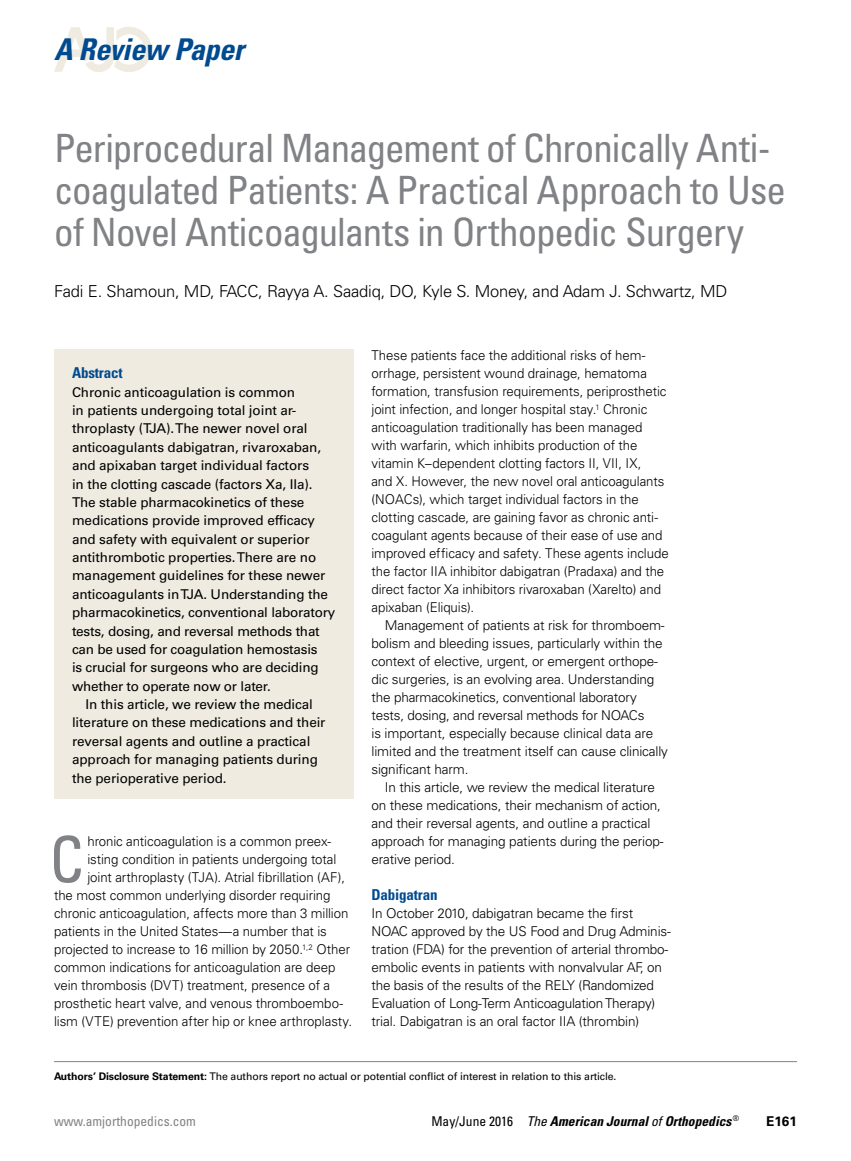
<style>
.page{position:relative;width:851px;height:1161px;background:#fff}
.page>*{position:absolute;margin:0;border:0;box-sizing:border-box;transform-origin:0 0}
.t1{font:condensed 63.3px "Univers LT Std";color:#808285}
.t2{font:condensed 39px/42px "Univers LT Std";letter-spacing:-.03em;color:#808285}
.t3{font:italic 700 condensed 30px "Univers LT Std";letter-spacing:-.015em;color:#004a8f}
.t4{font:300 16.5px "Univers LT Std";letter-spacing:-.01em;color:#000}
.t5{font:700 condensed 15px "Univers LT Std";letter-spacing:-.01em;color:#004a8f}
.t6{font:300 13.5px/18px "Univers LT Std";letter-spacing:-.01em;color:#000}
.t7{font:13.5px "Univers LT Std";letter-spacing:-.01em;color:#000}
.t8{font:italic 700 condensed 13.5px "Univers LT Std";color:#000}
.t9{font:condensed 13.5px "Univers LT Std";color:#808285}
.t10{font:700 13.5px "Univers LT Std";color:#000}
.t11{font:10.5px "Univers LT Std";letter-spacing:-.01em;color:#000}
.s1{font-weight:700}
.s2{font-weight:400;font-style:normal}
.s3{font-weight:400}
</style>
<div class="page">
<svg style="left:54px;top:27px;width:98px;height:45px"></svg>
<div style="left:54px;top:350px;width:299px;height:450px;background:#efebe1"></div>
<hr style="left:54px;top:1061px;width:742px;height:1px;background:#808285">
<h3 class="t3" style="left:54px;top:31px;width:191px">A Review Paper</h3>
<h2 class="t2" style="left:54px;top:127px;width:733px">Periprocedural Management of Chronically Anti&shy;coagulated Patients: A Practical Approach to Use of Novel Anticoagulants in Orthopedic Surgery</h2>
<p class="t4" style="left:54px;top:282px;width:675px">Fadi E. Shamoun, MD, FACC, Rayya A. Saadiq, DO, Kyle S. Money, and Adam J. Schwartz, MD</p>
<p class="t5" style="left:72px;top:364px;width:52px">Abstract</p>
<p class="t7" style="left:72px;top:384px;width:224px">Chronic anticoagulation is common</p>
<p class="t7" style="left:72px;top:402px;width:225px">in patients undergoing total joint ar-</p>
<p class="t7" style="left:72px;top:421px;width:237px">throplasty (TJA). The newer novel oral</p>
<p class="t7" style="left:72px;top:439px;width:250px">anticoagulants dabigatran, rivaroxaban,</p>
<p class="t7" style="left:72px;top:457px;width:239px">and apixaban target individual factors</p>
<p class="t7" style="left:72px;top:476px;width:242px">in the clotting cascade (factors Xa, IIa).</p>
<p class="t7" style="left:72px;top:494px;width:234px">The stable pharmacokinetics of these</p>
<p class="t7" style="left:72px;top:513px;width:244px">medications provide improved efficacy</p>
<p class="t7" style="left:72px;top:531px;width:239px">and safety with equivalent or superior</p>
<p class="t7" style="left:72px;top:549px;width:246px">antithrombotic properties. There are no</p>
<p class="t7" style="left:72px;top:568px;width:255px">management guidelines for these newer</p>
<p class="t7" style="left:72px;top:586px;width:257px">anticoagulants in TJA. Understanding the</p>
<p class="t7" style="left:72px;top:604px;width:265px">pharmacokinetics, conventional laboratory</p>
<p class="t7" style="left:72px;top:623px;width:249px">tests, dosing, and reversal methods that</p>
<p class="t7" style="left:72px;top:641px;width:247px">can be used for coagulation hemostasis</p>
<p class="t7" style="left:72px;top:660px;width:248px">is crucial for surgeons who are deciding</p>
<p class="t7" style="left:72px;top:678px;width:200px">whether to operate now or later.</p>
<p class="t7" style="left:86px;top:696px;width:229px">In this article, we review the medical</p>
<p class="t7" style="left:72px;top:715px;width:255px">literature on these medications and their</p>
<p class="t7" style="left:72px;top:733px;width:240px">reversal agents and outline a practical</p>
<p class="t7" style="left:72px;top:751px;width:247px">approach for managing patients during</p>
<p class="t7" style="left:72px;top:770px;width:156px">the perioperative period.</p>
<h1 class="t1" style="left:49px;top:819px;width:36px">C</h1>
<p class="t6" style="left:87px;top:832px;width:245px">hronic anticoagulation is a common preex-</p>
<p class="t6" style="left:87px;top:850px;width:250px">isting condition in patients undergoing total</p>
<p class="t6" style="left:87px;top:868px;width:259px">joint arthroplasty (TJA). Atrial fibrillation (AF),</p>
<p class="t6" style="left:54px;top:886px;width:278px">the most common underlying disorder requiring</p>
<p class="t6" style="left:54px;top:904px;width:296px">chronic anticoagulation, affects more than 3 million</p>
<p class="t6" style="left:54px;top:922px;width:274px">patients in the United States—a number that is</p>
<p class="t6" style="left:54px;top:940px;width:297px">projected to increase to 16 million by 2050.<sup>1,2</sup> Other</p>
<p class="t6" style="left:54px;top:958px;width:283px">common indications for anticoagulation are deep</p>
<p class="t6" style="left:54px;top:976px;width:277px">vein thrombosis (DVT) treatment, presence of a</p>
<p class="t6" style="left:54px;top:994px;width:291px">prosthetic heart valve, and venous thromboembo-</p>
<p class="t6" style="left:54px;top:1012px;width:299px">lism (VTE) prevention after hip or knee arthroplasty.</p>
<p class="t6" style="left:371px;top:346px;width:299px">These patients face the additional risks of hem&shy;orrhage, persistent wound drainage, hematoma formation, transfusion requirements, periprosthetic joint infection, and longer hospital stay.<sup>1</sup> Chronic anticoagulation traditionally has been managed with warfarin, which inhibits production of the vitamin K–dependent clotting factors II, VII, IX,<br>and X. However, the new novel oral anticoagulants (NOACs), which target individual factors in the clotting cascade, are gaining favor as chronic anti&shy;coagulant agents because of their ease of use and improved efficacy and safety. These agents include the factor IIA inhibitor dabigatran (Pradaxa) and the direct factor Xa inhibitors rivaroxaban (Xarelto) and apixaban (Eliquis).</p>
<p class="t6" style="left:371px;top:616px;width:298px;text-indent:14px">Management of patients at risk for thromboem&shy;bolism and bleeding issues, particularly within the context of elective, urgent, or emergent orthope&shy;dic surgeries, is an evolving area. Understanding the pharmacokinetics, conventional laboratory tests, dosing, and reversal methods for NOACs<br>is important, especially because clinical data are limited and the treatment itself can cause clinically significant harm.</p>
<p class="t6" style="left:371px;top:778px;width:293px;text-indent:14px">In this article, we review the medical literature on these medications, their mechanism of action, and their reversal agents, and outline a practical approach for managing patients during the periop&shy;erative period.</p>
<p class="t5" style="left:371px;top:885px;width:68px">Dabigatran</p>
<p class="t6" style="left:371px;top:904px;width:301px">In October 2010, dabigatran became the first NOAC approved by the US Food and Drug Adminis&shy;tration (FDA) for the prevention of arterial thrombo&shy;embolic events in patients with nonvalvular AF, on the basis of the results of the RELY (Randomized Evaluation of Long-Term Anticoagulation Therapy) trial. Dabigatran is an oral factor IIA (thrombin)</p>
<p class="t11" style="left:54px;top:1070px;width:564px"><span class="s1">Authors’ Disclosure Statement:</span> The authors report no actual or potential conflict of interest in relation to this article.</p>
<p class="t9" style="left:54px;top:1112px;width:143px">www.amjorthopedics.com</p>
<p class="t8" style="left:431px;top:1113px;width:309px"><span class="s2">May/June 2016</span> <span class="s3">The</span> American Journal <span class="s3">of</span> Orthopedics <sup>®</sup></p>
<p class="t10" style="left:766px;top:1113px;width:32px">E161</p>
</div>
